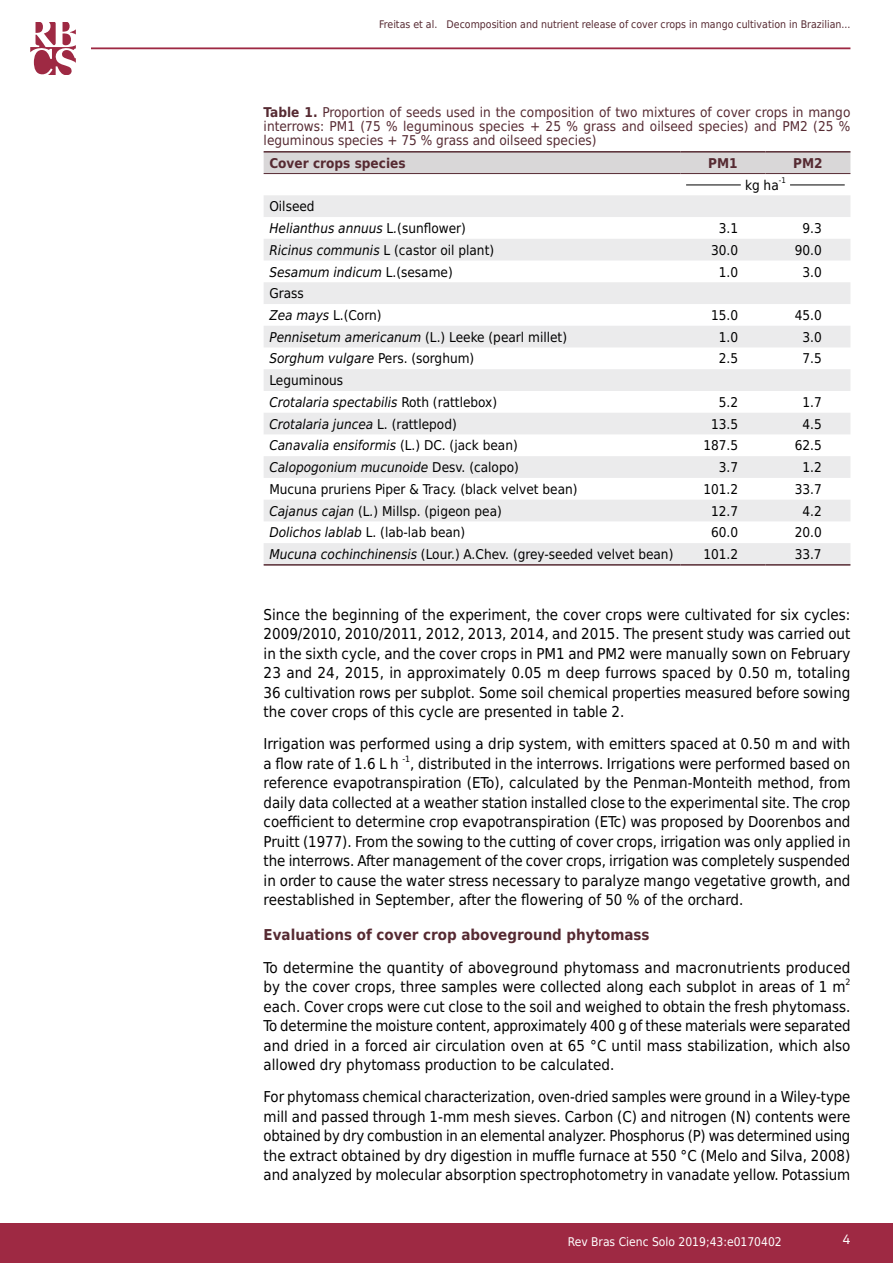
<style>
.page{position:relative;width:893px;height:1263px;background:#fff}
.page>*{position:absolute;margin:0;border:0;box-sizing:border-box;transform-origin:0 0}
.t1{font:15px/19.5px "DejaVu Sans Condensed";color:#000;text-align:justify}
.t2{font:700 15px "DejaVu Sans Condensed";color:#562a32}
.t3{font:13.5px/21.8px "DejaVu Sans Condensed";color:#000}
.t4{font:13.5px/14.2px "DejaVu Sans Condensed";color:#562a32;text-align:justify}
.t5{font:italic 13.5px "DejaVu Sans Condensed";color:#000}
.t6{font:700 13.5px "DejaVu Sans Condensed";color:#562a32}
.t7{font:13.5px "Akkurat Pro";color:#fff}
.t8{font:12px "DejaVu Sans Condensed";color:#fff}
.t9{font:10.5px "DejaVu Sans Condensed";color:#562a32}
.t10{font:8.7px "DejaVu Sans Condensed";color:#000}
.t11{font:7.8px "DejaVu Sans Condensed";color:#000}
.s1{font-weight:700}
.s2{font-style:italic}
.s3{font-style:normal}
</style>
<div class="page">
<div style="left:0;top:1223px;width:893px;height:40px;background:#9e2943"></div>
<hr style="left:91px;top:47px;width:759px;height:2px;background:#9e2943">
<svg style="left:30px;top:22px;width:46px;height:52px"></svg>
<div style="left:264px;top:153px;width:586px;height:20px;background:#d9d7d8"></div>
<svg style="left:264px;top:195px;width:586px;height:369px;fill:#ebebec"></svg>
<hr style="left:264px;top:151px;width:416px;height:2px;background:#562a32">
<hr style="left:680px;top:151px;width:85px;height:2px;background:#562a32">
<hr style="left:765px;top:151px;width:85px;height:2px;background:#562a32">
<hr style="left:264px;top:173px;width:416px;height:1px;background:#562a32">
<hr style="left:680px;top:173px;width:85px;height:1px;background:#562a32">
<hr style="left:765px;top:173px;width:85px;height:1px;background:#562a32">
<hr style="left:264px;top:564px;width:416px;height:2px;background:#562a32">
<hr style="left:680px;top:564px;width:85px;height:2px;background:#562a32">
<hr style="left:765px;top:564px;width:85px;height:2px;background:#562a32">
<hr style="left:686px;top:185px;width:159px;height:1px;background:#000">
<div style="left:741px;top:177px;width:49px;height:15px;background:#fff"></div>
<p class="t9" style="left:379px;top:16px;width:473px">Freitas et al. Decomposition and nutrient release of cover crops in mango cultivation in Brazilian...</p>
<p class="t4" style="left:264px;top:104px;width:588px"><span class="s1">Table 1.</span> Proportion of seeds used in the composition of two mixtures of cover crops in mango interrows: PM1 (75 % leguminous species + 25 % grass and oilseed species) and PM2 (25 % leguminous species + 75 % grass and oilseed species)</p>
<p class="t6" style="left:269px;top:152px;width:138px">Cover crops species</p>
<p class="t6" style="left:708px;top:152px;width:31px">PM1</p>
<p class="t6" style="left:793px;top:152px;width:31px">PM2</p>
<p class="t3" style="left:745px;top:174px;width:35px">kg ha</p>
<p class="t11" style="left:779px;top:174px;width:9px">-1</p>
<p class="t3" style="left:269px;top:195px;width:198px">Oilseed<br><span class="s2">Helianthus annuus</span> L<span class="s2">.</span>(sunflower)</p>
<p class="t3" style="left:719px;top:217px;width:21px">3.1</p>
<p class="t3" style="left:802px;top:217px;width:21px">9.3</p>
<p class="t3" style="left:269px;top:239px;width:226px"><span class="s2">Ricinus communis</span> L (castor oil plant)</p>
<p class="t3" style="left:711px;top:239px;width:29px">30.0</p>
<p class="t3" style="left:795px;top:239px;width:29px">90.0</p>
<p class="t5" style="left:269px;top:262px;width:185px">Sesamum indicum <span class="s3">L.(sesame)</span></p>
<p class="t3" style="left:719px;top:261px;width:21px">1.0</p>
<p class="t3" style="left:802px;top:261px;width:21px">3.0</p>
<p class="t3" style="left:269px;top:282px;width:114px">Grass<br><span class="s2">Zea mays</span> L.(Corn)</p>
<p class="t3" style="left:711px;top:304px;width:29px">15.0</p>
<p class="t3" style="left:795px;top:304px;width:29px">45.0</p>
<p class="t3" style="left:269px;top:326px;width:299px"><span class="s2">Pennisetum americanum</span> (L.) Leeke (pearl millet)</p>
<p class="t3" style="left:719px;top:326px;width:21px">1.0</p>
<p class="t3" style="left:802px;top:326px;width:21px">3.0</p>
<p class="t5" style="left:269px;top:349px;width:206px">Sorghum vulgare <span class="s3">Pers. (sorghum)</span></p>
<p class="t3" style="left:719px;top:347px;width:21px">2.5</p>
<p class="t3" style="left:802px;top:347px;width:21px">7.5</p>
<p class="t3" style="left:269px;top:369px;width:229px">Leguminous<br><span class="s2">Crotalaria spectabilis</span> Roth (rattlebox)</p>
<p class="t3" style="left:719px;top:391px;width:21px">5.2</p>
<p class="t3" style="left:802px;top:391px;width:21px">1.7</p>
<p class="t5" style="left:269px;top:414px;width:189px">Crotalaria juncea <span class="s3">L. (rattlepod)</span></p>
<p class="t3" style="left:711px;top:413px;width:29px">13.5</p>
<p class="t3" style="left:802px;top:413px;width:21px">4.5</p>
<p class="t5" style="left:269px;top:436px;width:250px">Canavalia ensiformis <span class="s3">(L.) DC. (jack bean)</span></p>
<p class="t3" style="left:703px;top:434px;width:36px">187.5</p>
<p class="t3" style="left:795px;top:434px;width:29px">62.5</p>
<p class="t5" style="left:269px;top:458px;width:251px">Calopogonium mucunoide <span class="s3">Desv. (calopo)</span></p>
<p class="t3" style="left:719px;top:456px;width:21px">3.7</p>
<p class="t3" style="left:802px;top:456px;width:21px">1.2</p>
<p class="t3" style="left:269px;top:478px;width:310px">Mucuna pruriens Piper &amp; Tracy. (black velvet bean)</p>
<p class="t3" style="left:703px;top:478px;width:36px">101.2</p>
<p class="t3" style="left:795px;top:478px;width:29px">33.7</p>
<p class="t3" style="left:269px;top:500px;width:234px"><span class="s2">Cajanus cajan</span> (L<span class="s2">.</span>) Millsp. (pigeon pea)</p>
<p class="t3" style="left:711px;top:500px;width:29px">12.7</p>
<p class="t3" style="left:802px;top:500px;width:21px">4.2</p>
<p class="t3" style="left:269px;top:521px;width:198px"><span class="s2">Dolichos lablab</span> L. (lab-lab bean)</p>
<p class="t3" style="left:711px;top:521px;width:29px">60.0</p>
<p class="t3" style="left:795px;top:521px;width:29px">20.0</p>
<p class="t3" style="left:269px;top:543px;width:406px"><span class="s2">Mucuna cochinchinensis</span> (Lour.) A.Chev. (grey-seeded velvet bean)</p>
<p class="t3" style="left:703px;top:543px;width:36px">101.2</p>
<p class="t3" style="left:795px;top:543px;width:29px">33.7</p>
<p class="t1" style="left:264px;top:604px;width:588px">Since the beginning of the experiment, the cover crops were cultivated for six cycles:<br>2009/2010, 2010/2011, 2012, 2013, 2014, and 2015. The present study was carried out in the sixth cycle, and the cover crops in PM1 and PM2 were manually sown on February 23 and 24, 2015, in approximately 0.05 m deep furrows spaced by 0.50 m, totaling 36 cultivation rows per subplot. Some soil chemical properties measured before sowing the cover crops of this cycle are presented in table 2.</p>
<p class="t1" style="left:264px;top:734px;width:588px">Irrigation was performed using a drip system, with emitters spaced at 0.50 m and with a flow rate of 1.6 L h</p>
<p class="t10" style="left:402px;top:751px;width:9px">-1</p>
<p class="t1" style="left:264px;top:753px;width:588px;text-indent:147px">, distributed in the interrows. Irrigations were performed based on reference evapotranspiration (ETo), calculated by the Penman-Monteith method, from daily data collected at a weather station installed close to the experimental site. The crop coefficient to determine crop evapotranspiration (ETc) was proposed by Doorenbos and Pruitt (1977). From the sowing to the cutting of cover crops, irrigation was only applied in the interrows. After management of the cover crops, irrigation was completely suspended in order to cause the water stress necessary to paralyze mango vegetative growth, and reestablished in September, after the flowering of 50 % of the orchard.</p>
<p class="t2" style="left:264px;top:923px;width:388px">Evaluations of cover crop aboveground phytomass</p>
<p class="t1" style="left:264px;top:957px;width:588px">To determine the quantity of aboveground phytomass and macronutrients produced by the cover crops, three samples were collected along each subplot in areas of 1 m</p>
<p class="t10" style="left:845px;top:975px;width:6px">2</p>
<p class="t1" style="left:264px;top:996px;width:588px">each. Cover crops were cut close to the soil and weighed to obtain the fresh phytomass.<br>To determine the moisture content, approximately 400 g of these materials were separated and dried in a forced air circulation oven at 65 °C until mass stabilization, which also allowed dry phytomass production to be calculated.</p>
<p class="t1" style="left:264px;top:1087px;width:588px">For phytomass chemical characterization, oven-dried samples were ground in a Wiley-type mill and passed through 1-mm mesh sieves. Carbon (C) and nitrogen (N) contents were obtained by dry combustion in an elemental analyzer. Phosphorus (P) was determined using the extract obtained by dry digestion in muffle furnace at 550 °C (Melo and Silva, 2008) and analyzed by molecular absorption spectrophotometry in vanadate yellow. Potassium</p>
<p class="t8" style="left:568px;top:1231px;width:215px">Rev Bras Cienc Solo 2019;43:e0170402</p>
<p class="t7" style="left:843px;top:1231px;width:9px">4</p>
</div>
